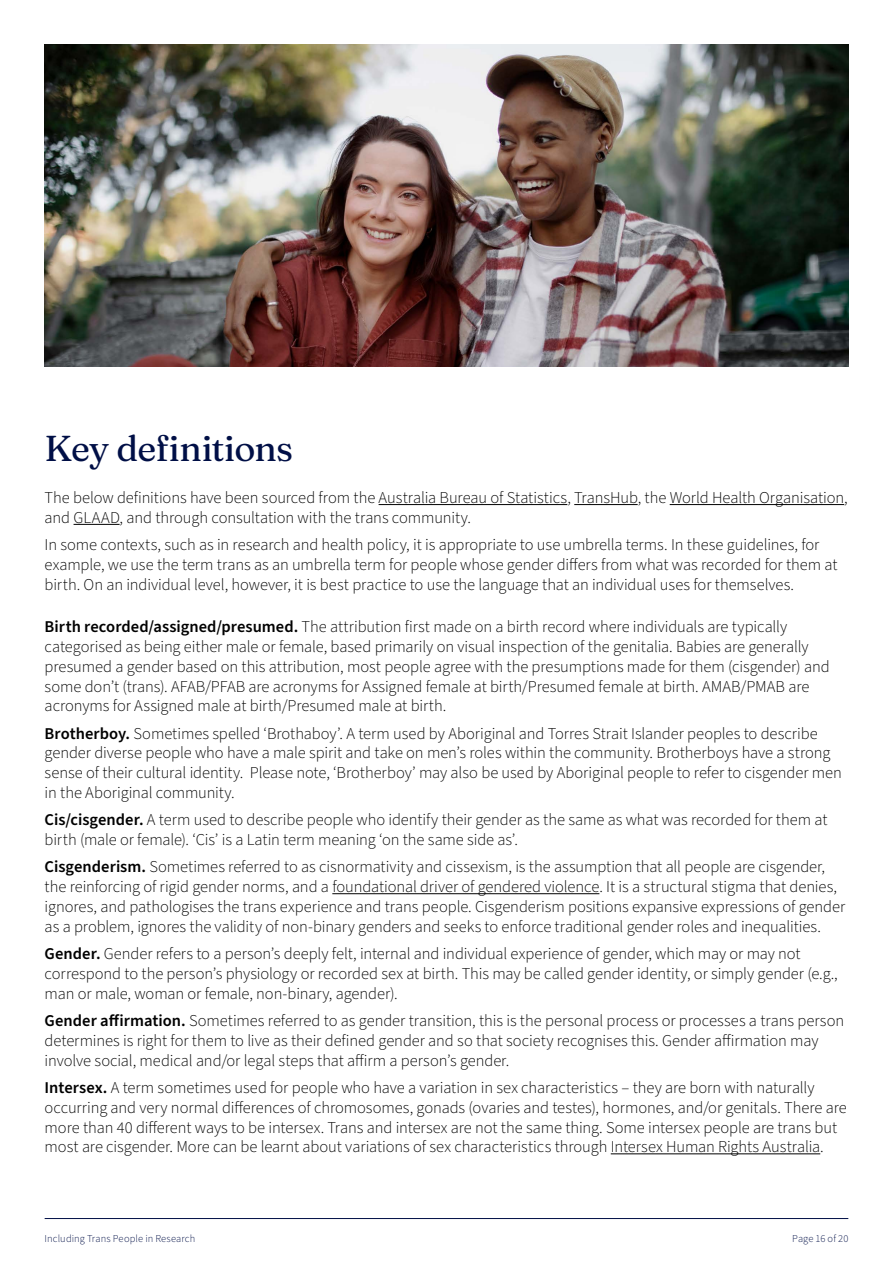
<style>
.page{position:relative;width:893px;height:1263px;background:#fff}
.page>*{position:absolute;margin:0;border:0;box-sizing:border-box;transform-origin:0 0}
.t1{font:900 36px "Fraunces 9 pt";letter-spacing:-.025em;color:#000f46}
.t2{font:300 16.5px/19.8px "Source Sans Pro";letter-spacing:-.005em;color:#000}
.t3{font:300 10.5px "Source Sans Pro";letter-spacing:.01em;color:#000f46}
.s1{font-weight:600}
</style>
<div class="page">
<hr style="left:45px;top:1218px;width:803px;height:1px;background:#000f46">
<hr style="left:379px;top:504px;width:188px;height:1px;background:#000">
<hr style="left:574px;top:504px;width:64px;height:1px;background:#000">
<hr style="left:670px;top:504px;width:174px;height:1px;background:#000">
<hr style="left:74px;top:524px;width:46px;height:1px;background:#000">
<hr style="left:332px;top:893px;width:267px;height:1px;background:#000">
<hr style="left:611px;top:1153px;width:209px;height:1px;background:#000">
<img style="left:45px;top:45px;width:803px;height:321px">
<h2 class="t1" style="left:45px;top:420px;width:250px">Key definitions</h2>
<p class="t2" style="left:45px;top:488px;width:805px">The below definitions have been sourced from the Australia Bureau of Statistics, TransHub, the World Health Organisation, and GLAAD, and through consultation with the trans community.</p>
<p class="t2" style="left:45px;top:535px;width:794px">In some contexts, such as in research and health policy, it is appropriate to use umbrella terms. In these guidelines, for example, we use the term trans as an umbrella term for people whose gender differs from what was recorded for them at birth. On an individual level, however, it is best practice to use the language that an individual uses for themselves.</p>
<p class="t2" style="left:45px;top:617px;width:786px"><span class="s1">Birth recorded/assigned/presumed.</span> The attribution first made on a birth record where individuals are typically categorised as being either male or female, based primarily on visual inspection of the genitalia. Babies are generally presumed a gender based on this attribution, most people agree with the presumptions made for them (cisgender) and some don’t (trans). AFAB/PFAB are acronyms for Assigned female at birth/Presumed female at birth. AMAB/PMAB are acronyms for Assigned male at birth/Presumed male at birth.</p>
<p class="t2" style="left:45px;top:724px;width:799px"><span class="s1">Brotherboy.</span> Sometimes spelled ‘Brothaboy’. A term used by Aboriginal and Torres Strait Islander peoples to describe gender diverse people who have a male spirit and take on men’s roles within the community. Brotherboys have a strong sense of their cultural identity. Please note, ‘Brotherboy’ may also be used by Aboriginal people to refer to cisgender men in the Aboriginal community.</p>
<p class="t2" style="left:45px;top:810px;width:784px"><span class="s1">Cis/cisgender.</span> A term used to describe people who identify their gender as the same as what was recorded for them at birth (male or female). ‘Cis’ is a Latin term meaning ‘on the same side as’.</p>
<p class="t2" style="left:45px;top:857px;width:802px"><span class="s1">Cisgenderism.</span> Sometimes referred to as cisnormativity and cissexism, is the assumption that all people are cisgender, the reinforcing of rigid gender norms, and a foundational driver of gendered violence. It is a structural stigma that denies, ignores, and pathologises the trans experience and trans people. Cisgenderism positions expansive expressions of gender as a problem, ignores the validity of non-binary genders and seeks to enforce traditional gender roles and inequalities.</p>
<p class="t2" style="left:45px;top:944px;width:795px"><span class="s1">Gender.</span> Gender refers to a person’s deeply felt, internal and individual experience of gender, which may or may not correspond to the person’s physiology or recorded sex at birth. This may be called gender identity, or simply gender (e.g., man or male, woman or female, non-binary, agender).</p>
<p class="t2" style="left:45px;top:1011px;width:801px"><span class="s1">Gender affirmation.</span> Sometimes referred to as gender transition, this is the personal process or processes a trans person determines is right for them to live as their defined gender and so that society recognises this. Gender affirmation may involve social, medical and/or legal steps that affirm a person’s gender.</p>
<p class="t2" style="left:45px;top:1078px;width:804px"><span class="s1">Intersex.</span> A term sometimes used for people who have a variation in sex characteristics – they are born with naturally occurring and very normal differences of chromosomes, gonads (ovaries and testes), hormones, and/or genitals. There are more than 40 different ways to be intersex. Trans and intersex are not the same thing. Some intersex people are trans but most are cisgender. More can be learnt about variations of sex characteristics through Intersex Human Rights Australia.</p>
<p class="t3" style="left:45px;top:1232px;width:152px">Including Trans People in Research</p>
<p class="t3" style="left:792px;top:1232px;width:58px">Page 16 of 20</p>
</div>
